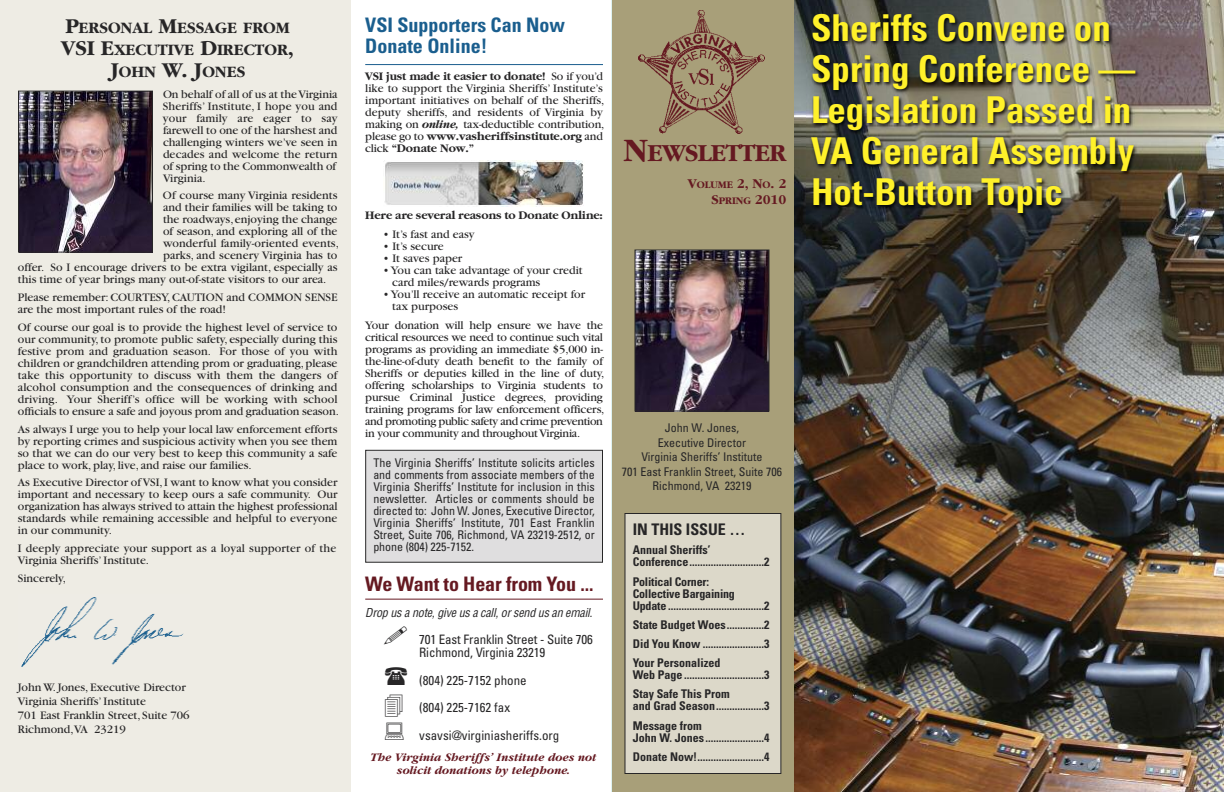
<style>
.page{position:relative;width:1224px;height:792px;background:#fff}
.page>*{position:absolute;margin:0;border:0;box-sizing:border-box;transform-origin:0 0}
.t1{font:700 condensed 37px/41px "Univers";color:#fff12a}
.t2{font:700 25.5px "Garamond";letter-spacing:-.025em;color:#651921}
.t3{font:700 condensed 20px/21px "Univers";color:#1a5e8e}
.t4{font:700 condensed 20px "Univers";letter-spacing:-.005em;color:#651921}
.t5{font:700 16.5px/22px "Garamond";color:#272627;text-align:center}
.t6{font:700 condensed 16px "Univers";color:#272627}
.t7{font:700 14px/16.8px "Garamond";color:#651921;text-align:right}
.t8{font:condensed 13px/27.4px "Univers";color:#272627}
.t9{font:12px/12px "Garamond";color:#272627}
.t10{font:condensed 12px/12px "Univers";color:#272627;text-align:justify}
.t11{font:700 condensed 12px/19.2px "Univers";color:#272627}
.t12{font:italic 700 12px/13px "Garamond";color:#651921;text-align:center}
.t13{font:italic condensed 12px "Helvetica";letter-spacing:-.015em;color:#272627}
.t14{font:700 12px "Garamond";letter-spacing:-.01em;color:#272627}
.s1{font-size:22px}
.s2{font-weight:700}
.s3{font-weight:700;font-style:italic}
.s4{font-size:34px}
.s5{font-size:10.5px}
</style>
<div class="page">
<img style="left:794px;top:0;width:430px;height:792px">
<div style="left:0;top:0;width:351px;height:792px;background:#eeece4"></div>
<img style="left:21px;top:597px;width:163px;height:70px">
<hr style="left:365px;top:64px;width:238px;height:1px;background:#1a5e8e">
<hr style="left:365px;top:599px;width:238px;height:1px;background:#651921">
<div style="left:366px;top:451px;width:236px;height:111px;background:#dfdedf"></div>
<div style="left:365px;top:450px;width:238px;height:113px;border:1px solid #272627"></div>
<img style="left:384px;top:161px;width:200px;height:46px">
<div style="left:612px;top:0;width:182px;height:792px;background:#a89f79"></div>
<img style="left:638px;top:10px;width:127px;height:124px">
<img style="left:807px;top:7px;width:412px;height:242px">
<div style="left:625px;top:514px;width:156px;height:260px;background:#dcd8c9"></div>
<div style="left:624px;top:513px;width:157px;height:261px;border:1px solid #272627"></div>
<img style="left:636px;top:252px;width:132px;height:158px">
<div style="left:634px;top:250px;width:136px;height:162px;border:1px solid #272627"></div>
<img style="left:20px;top:93px;width:131px;height:158px">
<div style="left:18px;top:91px;width:135px;height:162px;border:1px solid #272627"></div>
<h3 class="t5" style="left:61px;top:16px;width:234px"><span class="s1">P</span>ERSONAL <span class="s1">M</span>ESSAGE FROM<br><span class="s1">VSI E</span>XECUTIVE <span class="s1">D</span>IRECTOR<span class="s1">,<br>J</span>OHN <span class="s1">W. J</span>ONES</h3>
<p class="t9" style="left:163px;top:89px;width:176px;text-align:justify">On behalf of all of us at theVirginia Sheriffs’ Institute, I hope you and your family are eager to say farewell to one of the harshest and challenging winters we’ve seen in decades and welcome the return of spring to the Commonwealth of Virginia.</p>
<p class="t9" style="left:163px;top:191px;width:176px">Of course many Virginia residents</p>
<p class="t9" style="left:163px;top:203px;width:176px">and their families will be taking to</p>
<p class="t9" style="left:163px;top:215px;width:176px">the roadways,enjoying the change</p>
<p class="t9" style="left:163px;top:227px;width:176px">of season, and exploring all of the</p>
<p class="t9" style="left:163px;top:239px;width:177px">wonderful family-oriented events,</p>
<p class="t9" style="left:163px;top:251px;width:176px">parks, and scenery Virginia has to</p>
<p class="t9" style="left:18px;top:263px;width:321px">offer. So I encourage drivers to be extra vigilant, especially as</p>
<p class="t9" style="left:18px;top:275px;width:310px">this time of year brings many out-of-state visitors to our area.</p>
<p class="t9" style="left:18px;top:292px;width:321px">Please remember:COURTESY,CAUTION and COMMON SENSE are the most important rules of the road!</p>
<p class="t9" style="left:18px;top:322px;width:323px">Of course our goal is to provide the highest level of service to our community,to promote public safety, especially during this festive prom and graduation season. For those of you with children or grandchildren attending prom or graduating,please take this opportunity to discuss with them the dangers of alcohol consumption and the consequences of drinking and driving. Your Sheriff’s office will be working with school officials to ensure a safe and joyous prom and graduation season.</p>
<p class="t9" style="left:18px;top:424px;width:321px;text-align:justify">As always I urge you to help your local law enforcement efforts by reporting crimes and suspicious activity when you see them so that we can do our very best to keep this community a safe place to work,play, live, and raise our families.</p>
<p class="t9" style="left:18px;top:478px;width:321px;text-align:justify">As Executive Director ofVSI,I want to know what you consider important and necessary to keep ours a safe community. Our organization has always strived to attain the highest professional standards while remaining accessible and helpful to everyone in our community.</p>
<p class="t9" style="left:18px;top:543px;width:320px">I deeply appreciate your support as a loyal supporter of the<br>Virginia Sheriffs’Institute.</p>
<p class="t9" style="left:18px;top:573px;width:50px">Sincerely,</p>
<p class="t9" style="left:18px;top:681px;width:173px;line-height:14px">John W.Jones, Executive Director<br>Virginia Sheriffs’Institute<br>701 East Franklin Street, Suite 706<br>Richmond,VA 23219</p>
<h3 class="t3" style="left:365px;top:16px;width:201px">VSI Supporters Can Now<br>Donate Online!</h3>
<p class="t9" style="left:365px;top:71px;width:241px"><span class="s2">VSI just made it easier to donate!</span> So if you’d like to support the Virginia Sheriffs’ Institute’s important initiatives on behalf of the Sheriffs, deputy sheriffs, and residents of Virginia by making on <span class="s3">online,</span> tax-deductible contribution, please go to <span class="s2">www.vasheriffsinstitute.org</span> and click <span class="s2">“Donate Now.”</span></p>
<p class="t14" style="left:365px;top:208px;width:239px">Here are several reasons to Donate Online:</p>
<p class="t9" style="left:383px;top:230px;width:93px">• It’s fast and easy</p>
<p class="t9" style="left:383px;top:242px;width:62px">• It’s secure</p>
<p class="t9" style="left:383px;top:254px;width:81px">• It saves paper</p>
<p class="t9" style="left:392px;top:266px;width:192px;text-indent:-9px">•You can take advantage of your credit card miles/rewards programs</p>
<p class="t9" style="left:392px;top:290px;width:194px;text-indent:-9px">•You’ll receive an automatic receipt for tax purposes</p>
<p class="t9" style="left:365px;top:321px;width:241px">Your donation will help ensure we have the critical resources we need to continue such vital programs as providing an immediate $5,000 in&shy;the-line-of-duty death benefit to the family of Sheriffs or deputies killed in the line of duty, offering scholarships to Virginia students to pursue Criminal Justice degrees, providing training programs for law enforcement officers, and promoting public safety and crime prevention in your community and throughoutVirginia.</p>
<p class="t10" style="left:373px;top:458px;width:223px">The Virginia Sheriffs’ Institute solicits articles and comments from associate members of the Virginia Sheriffs’ Institute for inclusion in this newsletter. Articles or comments should be directed to: John W. Jones, Executive Director, Virginia Sheriffs’ Institute, 701 East Franklin Street, Suite 706, Richmond, VA 23219-2512, or phone (804) 225-7152.</p>
<h3 class="t4" style="left:365px;top:576px;width:230px">We Want to Hear from You ...</h3>
<p class="t13" style="left:365px;top:606px;width:229px">Drop us a note, give us a call, or send us an email.</p>
<p class="t8" style="left:419px;top:634px;width:175px;line-height:13px">701 East Franklin Street - Suite 706<br>Richmond, Virginia 23219</p>
<p class="t8" style="left:419px;top:668px;width:142px">(804) 225-7152 phone<br>(804) 225-7162 fax vsavsi@virginiasheriffs.org</p>
<p class="t12" style="left:371px;top:751px;width:227px">The Virginia Sheriffs’ Institute does not solicit donations by telephone.</p>
<h2 class="t2" style="left:624px;top:137px;width:164px"><span class="s4">N</span>EWSLETTER</h2>
<p class="t7" style="left:688px;top:174px;width:100px">V<span class="s5">OLUME</span> 2, N<span class="s5">O</span>. 2<br>S<span class="s5">PRING</span> 2010</p>
<p class="t10" style="left:622px;top:422px;width:162px;line-height:14.4px;text-align:center">John W. Jones,<br>Executive Director<br>Virginia Sheriffs’ Institute<br>701 East Franklin Street, Suite 706<br>Richmond, VA 23219</p>
<h3 class="t6" style="left:633px;top:524px;width:114px">IN THIS ISSUE …</h3>
<p class="t11" style="left:633px;top:545px;width:138px;line-height:12px">Annual Sheriffs’<br>Conference............................2</p>
<p class="t11" style="left:633px;top:576px;width:138px;line-height:12px">Political Corner:<br>Collective Bargaining<br>Update ....................................2</p>
<p class="t11" style="left:633px;top:616px;width:138px;text-align:justify">State Budget Woes..............2<br>Did You Know .......................3<br>Your Personalized</p>
<p class="t11" style="left:633px;top:666px;width:138px">Web Page ..............................3<br>Stay Safe This Prom</p>
<p class="t11" style="left:633px;top:697px;width:138px">and Grad Season..................3<br>Message from</p>
<p class="t11" style="left:633px;top:729px;width:138px">John W. Jones......................4<br>Donate Now!.........................4</p>
<h1 class="t1" style="left:811px;top:11px;width:326px">Sheriffs Convene on<br>Spring Conference —<br>Legislation Passed in<br>VA General Assembly<br>Hot-Button Topic</h1>
</div>
